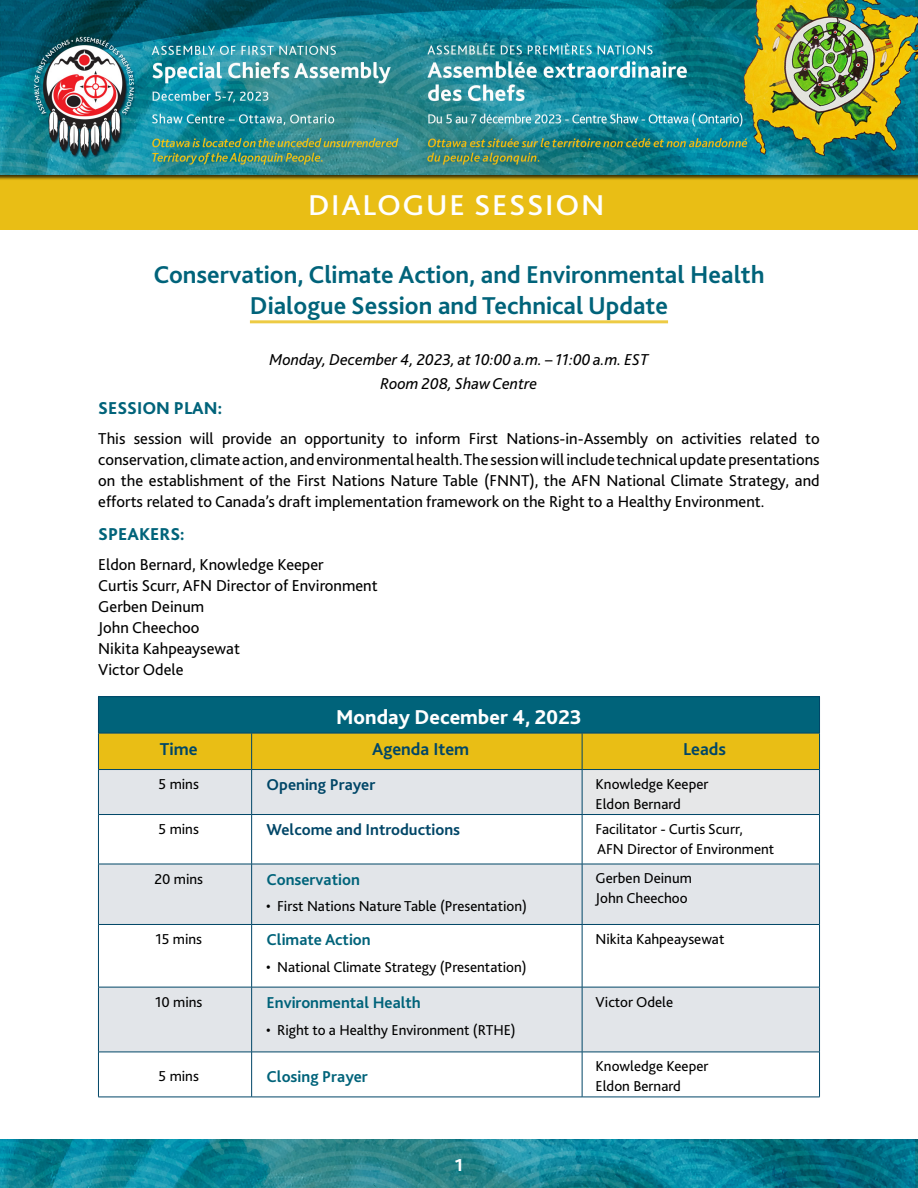
<style>
.page{position:relative;width:918px;height:1188px;background:#fff}
.page>*{position:absolute;margin:0;border:0;box-sizing:border-box;transform-origin:0 0}
.t1{font:500 30px "Bliss 2";letter-spacing:.05em;color:#fff;scale:1.05 1}
.t2{font:700 25.5px/30.6px "Bliss 2";color:#00637a;text-align:center}
.t3{font:800 21px "Bliss 2";color:#fff}
.t4{font:800 18px "Bliss 2";color:#00637a}
.t5{font:700 18px "Bliss 2";color:#004667}
.t6{font:800 18px "Bliss 2";color:#fff}
.t7{font:16.5px/21px "Bliss 2";color:#000;text-align:justify}
.t8{font:italic 16.5px/24px "Bliss 2";color:#000;text-align:center}
.t9{font:700 16.5px "Bliss 2";color:#00637a}
.t10{font:700 16.5px "Bliss 2";color:#004667}
.t11{font:15px/19.5px "Bliss 2";color:#000}
</style>
<div class="page">
<img style="left:0;top:1140px;width:918px;height:48px">
<img style="left:0;top:0;width:918px;height:165px">
<div style="left:0;top:165px;width:918px;height:67px;background:#000;opacity:.75"></div>
<hr style="left:250px;top:320px;width:418px;height:3px;background:#edcb44">
<div style="left:98px;top:697px;width:722px;height:36px;background:#00637a"></div>
<div style="left:99px;top:734px;width:720px;height:35px;background:#e9be15"></div>
<svg style="left:99px;top:770px;width:720px;height:154px;fill:#e2e5e9"></svg>
<div style="left:582px;top:770px;width:238px;height:45px;background:#e6e7e8"></div>
<svg style="left:99px;top:925px;width:720px;height:172px"></svg>
<hr style="left:98px;top:696px;width:154px;height:1px;background:#004667">
<hr style="left:98px;top:697px;width:1px;height:36px;background:#004667">
<hr style="left:252px;top:696px;width:330px;height:1px;background:#004667">
<hr style="left:582px;top:696px;width:238px;height:1px;background:#004667">
<hr style="left:819px;top:697px;width:1px;height:36px;background:#004667">
<hr style="left:98px;top:733px;width:154px;height:1px;background:#004667">
<hr style="left:98px;top:733px;width:1px;height:36px;background:#004667">
<hr style="left:252px;top:733px;width:330px;height:1px;background:#004667">
<hr style="left:251px;top:733px;width:1px;height:36px;background:#004667">
<hr style="left:582px;top:733px;width:238px;height:1px;background:#004667">
<hr style="left:582px;top:733px;width:1px;height:36px;background:#004667">
<hr style="left:819px;top:733px;width:1px;height:36px;background:#004667">
<hr style="left:98px;top:769px;width:154px;height:1px;background:#004667">
<hr style="left:98px;top:770px;width:1px;height:44px;background:#004667">
<hr style="left:252px;top:769px;width:330px;height:1px;background:#004667">
<hr style="left:251px;top:770px;width:1px;height:44px;background:#004667">
<hr style="left:582px;top:769px;width:238px;height:1px;background:#004667">
<hr style="left:582px;top:770px;width:1px;height:44px;background:#004667">
<hr style="left:819px;top:770px;width:1px;height:44px;background:#004667">
<hr style="left:98px;top:814px;width:154px;height:1px;background:#004667">
<hr style="left:98px;top:815px;width:1px;height:49px;background:#004667">
<hr style="left:252px;top:814px;width:330px;height:1px;background:#004667">
<hr style="left:251px;top:815px;width:1px;height:49px;background:#004667">
<hr style="left:582px;top:814px;width:238px;height:1px;background:#004667">
<hr style="left:582px;top:815px;width:1px;height:49px;background:#004667">
<hr style="left:819px;top:815px;width:1px;height:49px;background:#004667">
<hr style="left:98px;top:864px;width:154px;height:1px;background:#004667">
<hr style="left:98px;top:864px;width:1px;height:60px;background:#004667">
<hr style="left:252px;top:864px;width:330px;height:1px;background:#004667">
<hr style="left:251px;top:864px;width:1px;height:60px;background:#004667">
<hr style="left:582px;top:864px;width:238px;height:1px;background:#004667">
<hr style="left:582px;top:864px;width:1px;height:60px;background:#004667">
<hr style="left:819px;top:864px;width:1px;height:60px;background:#004667">
<hr style="left:98px;top:925px;width:1px;height:62px;background:#004667">
<hr style="left:251px;top:925px;width:1px;height:62px;background:#004667">
<hr style="left:582px;top:925px;width:1px;height:62px;background:#004667">
<hr style="left:819px;top:925px;width:1px;height:62px;background:#004667">
<hr style="left:98px;top:987px;width:1px;height:65px;background:#004667">
<hr style="left:251px;top:987px;width:1px;height:65px;background:#004667">
<hr style="left:582px;top:987px;width:1px;height:65px;background:#004667">
<hr style="left:819px;top:987px;width:1px;height:65px;background:#004667">
<hr style="left:98px;top:1052px;width:1px;height:45px;background:#004667">
<hr style="left:251px;top:1052px;width:1px;height:45px;background:#004667">
<hr style="left:582px;top:1052px;width:1px;height:45px;background:#004667">
<hr style="left:819px;top:1052px;width:1px;height:45px;background:#004667">
<hr style="left:98px;top:924px;width:154px;height:1px;background:#004667">
<hr style="left:98px;top:987px;width:154px;height:1px;background:#004667">
<hr style="left:98px;top:1052px;width:154px;height:1px;background:#004667">
<hr style="left:98px;top:1097px;width:154px;height:1px;background:#004667">
<hr style="left:252px;top:924px;width:330px;height:1px;background:#004667">
<hr style="left:582px;top:924px;width:238px;height:1px;background:#004667">
<hr style="left:252px;top:987px;width:330px;height:1px;background:#004667">
<hr style="left:582px;top:987px;width:238px;height:1px;background:#004667">
<hr style="left:252px;top:1052px;width:330px;height:1px;background:#004667">
<hr style="left:582px;top:1052px;width:238px;height:1px;background:#004667">
<hr style="left:252px;top:1097px;width:330px;height:1px;background:#004667">
<hr style="left:582px;top:1097px;width:238px;height:1px;background:#004667">
<h1 class="t1" style="left:308px;top:187px;width:284px">DIALOGUE SESSION</h1>
<h2 class="t2" style="left:153px;top:259px;width:613px">Conservation, Climate Action, and Environmental Health<br>Dialogue Session and Technical Update</h2>
<p class="t8" style="left:270px;top:347px;width:380px">Monday, December 4, 2023, at 10:00 a.m. – 11:00 a.m. EST<br>Room 208, Shaw Centre</p>
<p class="t4" style="left:98px;top:397px;width:125px">SESSION PLAN:</p>
<p class="t7" style="left:98px;top:427px;width:723px">This session will provide an opportunity to inform First Nations-in-Assembly on activities related to conservation, climate action, and environmental health. The session will include technical update presentations on the establishment of the First Nations Nature Table (FNNT), the AFN National Climate Strategy, and efforts related to Canada’s draft implementation framework on the Right to a Healthy Environment.</p>
<p class="t4" style="left:98px;top:523px;width:88px">SPEAKERS:</p>
<p class="t7" style="left:98px;top:553px;width:281px;text-align:left">Eldon Bernard, Knowledge Keeper<br>Curtis Scurr, AFN Director of Environment<br>Gerben Deinum<br>John Cheechoo<br>Nikita Kahpeaysewat<br>Victor Odele</p>
<p class="t3" style="left:336px;top:704px;width:247px">Monday December 4, 2023</p>
<p class="t5" style="left:160px;top:738px;width:39px">Time</p>
<p class="t5" style="left:372px;top:738px;width:99px">Agenda Item</p>
<p class="t5" style="left:683px;top:738px;width:45px">Leads</p>
<p class="t11" style="left:159px;top:774px;width:42px">5 mins</p>
<p class="t10" style="left:267px;top:775px;width:110px">Opening Prayer</p>
<p class="t11" style="left:596px;top:774px;width:114px">Knowledge Keeper<br>Eldon Bernard</p>
<p class="t11" style="left:159px;top:819px;width:42px">5 mins</p>
<p class="t10" style="left:267px;top:820px;width:195px">Welcome and Introductions</p>
<p class="t11" style="left:596px;top:819px;width:180px">Facilitator - Curtis Scurr,<br>AFN Director of Environment</p>
<p class="t11" style="left:154px;top:868px;width:50px">20 mins</p>
<p class="t9" style="left:267px;top:869px;width:95px">Conservation</p>
<p class="t11" style="left:266px;top:896px;width:262px">• First Nations Nature Table (Presentation)</p>
<p class="t11" style="left:596px;top:868px;width:98px">Gerben Deinum<br>John Cheechoo</p>
<p class="t11" style="left:156px;top:929px;width:48px">15 mins</p>
<p class="t9" style="left:267px;top:930px;width:106px">Climate Action</p>
<p class="t11" style="left:266px;top:957px;width:262px">• National Climate Strategy (Presentation)</p>
<p class="t11" style="left:155px;top:992px;width:49px">10 mins</p>
<p class="t9" style="left:267px;top:992px;width:156px">Environmental Health</p>
<p class="t11" style="left:266px;top:1020px;width:251px">• Right to a Healthy Environment (RTHE)</p>
<p class="t11" style="left:596px;top:929px;width:130px">Nikita Kahpeaysewat</p>
<p class="t11" style="left:596px;top:992px;width:79px">Victor Odele</p>
<p class="t11" style="left:159px;top:1066px;width:42px">5 mins</p>
<p class="t9" style="left:267px;top:1066px;width:103px">Closing Prayer</p>
<p class="t11" style="left:596px;top:1056px;width:114px">Knowledge Keeper<br>Eldon Bernard</p>
<p class="t6" style="left:455px;top:1154px;width:10px">1</p>
</div>
